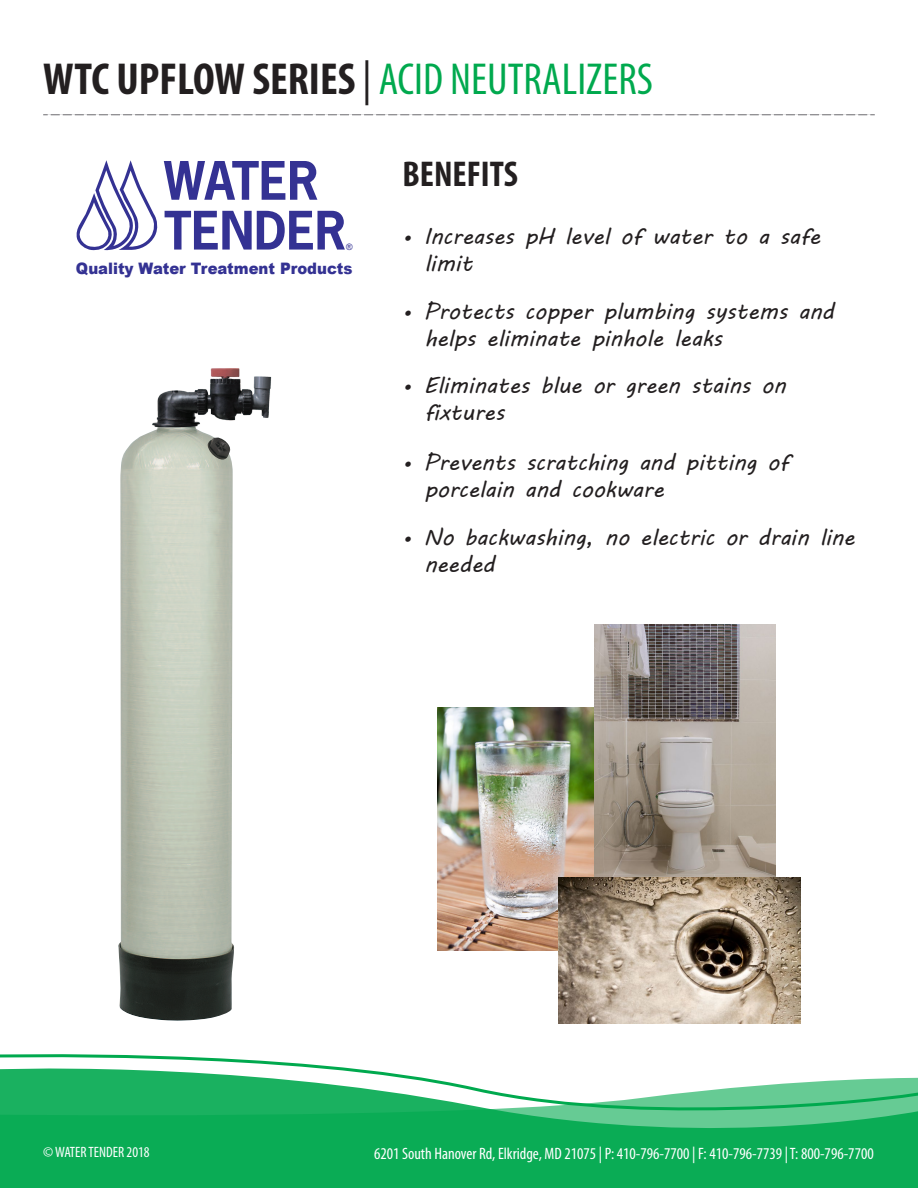
<style>
.page{position:relative;width:918px;height:1188px;background:#fff}
.page>*{position:absolute;margin:0;border:0;box-sizing:border-box;transform-origin:0 0}
.t1{font:condensed 45px "Myriad Pro";color:#00a94e}
.t2{font:700 condensed 36px "Myriad Pro";color:#231f20}
.t3{font:22.5px/27px "MV Boli";color:#231f20}
.t4{font:condensed 16.5px "Myriad Pro";color:#fff}
.t5{font:900 15.75px "Arial";color:#343293;scale:.94 1}
.t6{font:condensed 15px "Myriad Pro";color:#fff}
.t7{font:8.85px "Arial";color:#343293}
.s1{font-weight:700;color:#231f20}
.s2{color:#231f20}
</style>
<div class="page">
<div style="left:0;top:1133px;width:918px;height:55px;background:#0aac55"></div>
<svg style="left:0;top:1054px;width:918px;height:79px"></svg>
<svg style="left:43px;top:114px;width:832px;height:1px"></svg>
<svg style="left:164px;top:161px;width:153px;height:39px"></svg>
<svg style="left:165px;top:211px;width:180px;height:39px"></svg>
<svg style="left:76px;top:160px;width:82px;height:91px"></svg>
<img style="left:437px;top:708px;width:158px;height:242px">
<img style="left:595px;top:624px;width:181px;height:254px">
<img style="left:559px;top:878px;width:241px;height:146px">
<img style="left:118px;top:435px;width:116px;height:586px">
<img style="left:208px;top:440px;width:23px;height:20px">
<img style="left:144px;top:368px;width:128px;height:72px">
<h1 class="t1" style="left:43px;top:52px;width:611px"><span class="s1">WTC UPFLOW SERIES</span> <span class="s2">|</span> ACID NEUTRALIZERS</h1>
<p class="t7" style="left:346px;top:242px;width:8px">®</p>
<p class="t5" style="left:76px;top:257px;width:296px">Quality Water Treatment Products</p>
<h2 class="t2" style="left:403px;top:152px;width:117px">BENEFITS</h2>
<p class="t3" style="left:424px;top:223px;width:397px;text-indent:-22px">• Increases pH level of water to a safe limit</p>
<p class="t3" style="left:424px;top:297px;width:411px;text-indent:-22px">• Protects copper plumbing systems and helps eliminate pinhole leaks</p>
<p class="t3" style="left:424px;top:372px;width:363px;text-indent:-22px">• Eliminates blue or green stains on fixtures</p>
<p class="t3" style="left:424px;top:449px;width:365px;text-indent:-22px">• Prevents scratching and pitting of porcelain and cookware</p>
<p class="t3" style="left:424px;top:523px;width:432px;text-indent:-22px">• No backwashing, no electric or drain line needed</p>
<p class="t6" style="left:43px;top:1142px;width:108px">© WATER TENDER 2018</p>
<p class="t4" style="left:374px;top:1143px;width:501px">6201 South Hanover Rd, Elkridge, MD 21075 | P: 410-796-7700 | F: 410-796-7739 | T: 800-796-7700</p>
</div>
